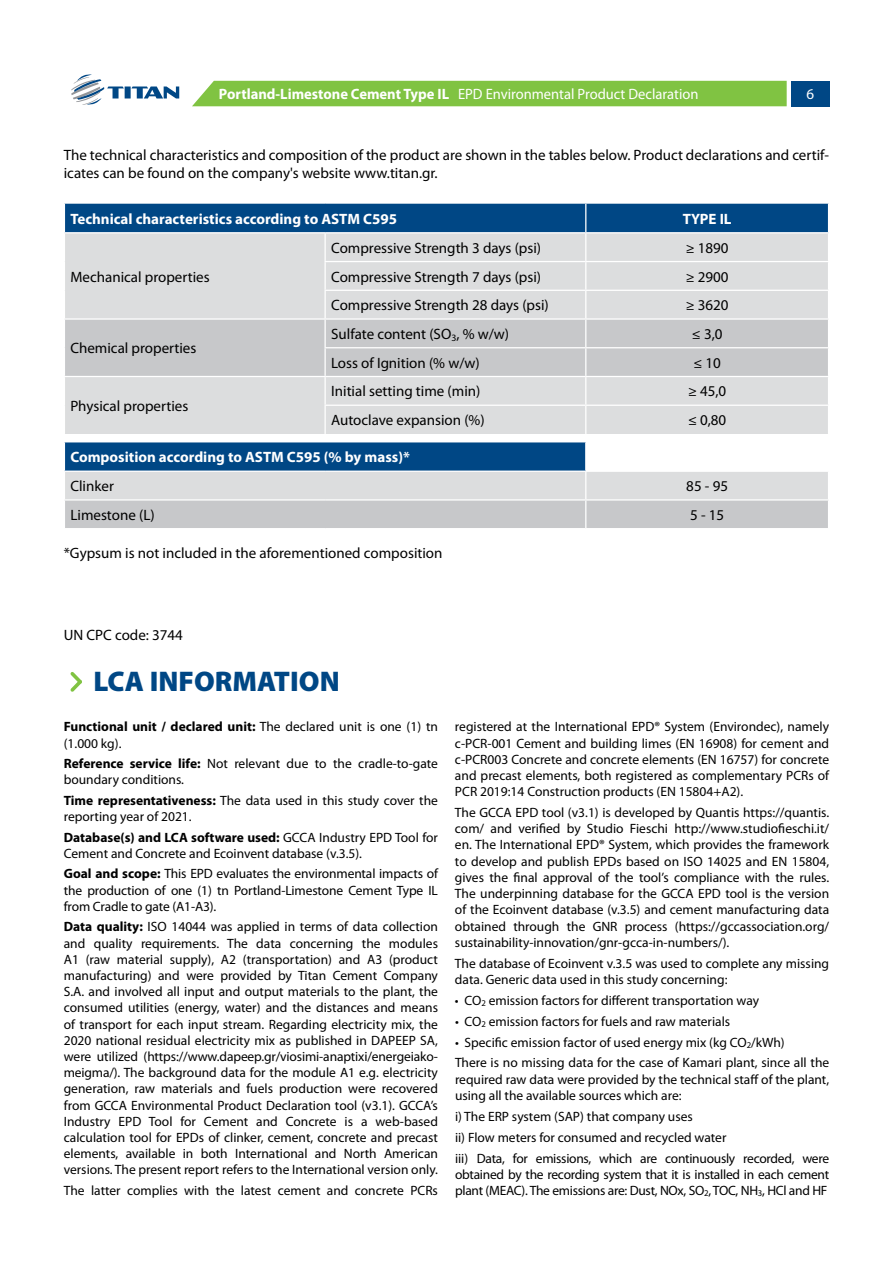
<style>
.page{position:relative;width:893px;height:1263px;background:#fff}
.page>*{position:absolute;margin:0;border:0;box-sizing:border-box;transform-origin:0 0}
.t1{font:900 28.5px "Myriad Pro";color:#004785}
.t2{font:15px/18px "Myriad Pro";color:#000}
.t3{font:700 15px "Myriad Pro";color:#fff}
.t4{font:15px "Myriad Pro";color:#fff}
.t5{font:13.5px/16.2px "Myriad Pro";color:#000}
.t6{font:13.5px/16.2px "Myriad Pro";letter-spacing:-.02em;color:#000}
.s1{font-weight:700}
</style>
<div class="page">
<div style="left:192px;top:81px;width:595px;height:25px;background:#80c342"></div>
<svg style="left:71px;top:74px;width:108px;height:31px"></svg>
<div style="left:791px;top:81px;width:38px;height:25px;background:#004785"></div>
<svg style="left:64px;top:204px;width:765px;height:230px;background:#bdc6cf"></svg>
<svg style="left:64px;top:442px;width:764px;height:86px;background:#a9b9c8"></svg>
<hr style="left:586px;top:471px;width:243px;height:1px;background:#fff">
<svg style="left:70px;top:672px;width:12px;height:20px"></svg>
<p class="t4" style="left:219px;top:85px;width:481px"><span class="s1">Portland-Limestone Cement Type IL</span> EPD Environmental Product Declaration</p>
<p class="t4" style="left:806px;top:85px;width:9px">6</p>
<p class="t2" style="left:64px;top:146px;width:767px">The technical characteristics and composition of the product are shown in the tables below. Product declarations and certif&shy;icates can be found on the company's website www.titan.gr.</p>
<p class="t3" style="left:70px;top:209px;width:328px">Technical characteristics according to ASTM C595</p>
<p class="t3" style="left:683px;top:209px;width:50px">TYPE IL</p>
<p class="t2" style="left:70px;top:267px;width:141px">Mechanical properties</p>
<p class="t2" style="left:70px;top:339px;width:127px">Chemical properties</p>
<p class="t2" style="left:331px;top:239px;width:212px">Compressive Strength 3 days (psi)</p>
<p class="t2" style="left:686px;top:239px;width:44px">≥ 1890</p>
<p class="t2" style="left:331px;top:267px;width:212px">Compressive Strength 7 days (psi)</p>
<p class="t2" style="left:686px;top:267px;width:44px">≥ 2900</p>
<p class="t2" style="left:331px;top:296px;width:219px">Compressive Strength 28 days (psi)</p>
<p class="t2" style="left:686px;top:296px;width:44px">≥ 3620</p>
<p class="t2" style="left:331px;top:325px;width:180px">Sulfate content (SO<sub>3</sub>, % w/w)</p>
<p class="t2" style="left:692px;top:325px;width:32px">≤ 3,0</p>
<p class="t2" style="left:331px;top:353px;width:150px">Loss of Ignition (% w/w)</p>
<p class="t2" style="left:693px;top:353px;width:29px">≤ 10</p>
<p class="t2" style="left:331px;top:382px;width:151px">Initial setting time (min)</p>
<p class="t2" style="left:688px;top:382px;width:40px">≥ 45,0</p>
<p class="t2" style="left:331px;top:411px;width:155px">Autoclave expansion (%)</p>
<p class="t2" style="left:688px;top:411px;width:40px">≤ 0,80</p>
<p class="t3" style="left:70px;top:448px;width:341px">Composition according to ASTM C595 (% by mass)*</p>
<p class="t2" style="left:70px;top:477px;width:45px">Clinker</p>
<p class="t2" style="left:686px;top:477px;width:43px">85 - 95</p>
<p class="t2" style="left:70px;top:506px;width:86px">Limestone (L)</p>
<p class="t2" style="left:690px;top:506px;width:36px">5 - 15</p>
<p class="t2" style="left:64px;top:544px;width:380px">*Gypsum is not included in the aforementioned composition</p>
<p class="t2" style="left:70px;top:397px;width:119px">Physical properties</p>
<p class="t2" style="left:64px;top:625px;width:121px">UN CPC code: 3744</p>
<h1 class="t1" style="left:93px;top:662px;width:248px">LCA INFORMATION</h1>
<p class="t5" style="left:64px;top:718px;width:376px"><span class="s1">Functional unit / declared unit:</span> The declared unit is one (1) tn (1.000 kg).</p>
<p class="t5" style="left:64px;top:755px;width:376px"><span class="s1">Reference service life:</span> Not relevant due to the cradle‐to‐gate boundary conditions.</p>
<p class="t5" style="left:64px;top:792px;width:376px"><span class="s1">Time representativeness:</span> The data used in this study cover the reporting year of 2021.</p>
<p class="t5" style="left:64px;top:829px;width:376px"><span class="s1">Database(s) and LCA software used:</span> GCCA Industry EPD Tool for<br>Cement and Concrete and Ecoinvent database (v.3.5).</p>
<p class="t5" style="left:64px;top:865px;width:376px;text-align:justify"><span class="s1">Goal and scope:</span> This EPD evaluates the environmental impacts of the production of one (1) tn Portland-Limestone Cement Type IL from Cradle to gate (A1-A3).</p>
<p class="t5" style="left:64px;top:918px;width:376px;text-align:justify"><span class="s1">Data quality:</span> ISO 14044 was applied in terms of data collection and quality requirements. The data concerning the modules A1 (raw material supply), A2 (transportation) and A3 (product manufacturing) and were provided by Titan Cement Company S.A. and involved all input and output materials to the plant, the consumed utilities (energy, water) and the distances and means of transport for each input stream. Regarding electricity mix, the 2020 national residual electricity mix as published in DAPEEP SA, were utilized (https://www.dapeep.gr/viosimi-anaptixi/energeiako&shy;meigma/). The background data for the module A1 e.g. electricity generation, raw materials and fuels production were recovered from GCCA Environmental Product Declaration tool (v3.1). GCCA’s Industry EPD Tool for Cement and Concrete is a web-based calculation tool for EPDs of clinker, cement, concrete and precast elements, available in both International and North American versions. The present report refers to the International version only.</p>
<p class="t5" style="left:64px;top:1182px;width:376px">The latter complies with the latest cement and concrete PCRs</p>
<p class="t5" style="left:455px;top:718px;width:376px;text-align:justify">registered at the International EPD® System (Environdec), namely c-PCR-001 Cement and building limes (EN 16908) for cement and c-PCR003 Concrete and concrete elements (EN 16757) for concrete and precast elements, both registered as complementary PCRs of PCR 2019:14 Construction products (EN 15804+A2).</p>
<p class="t5" style="left:455px;top:804px;width:376px;text-align:justify">The GCCA EPD tool (v3.1) is developed by Quantis https://quantis. com/ and verified by Studio Fieschi http://www.studiofieschi.it/ en. The International EPD® System, which provides the framework to develop and publish EPDs based on ISO 14025 and EN 15804, gives the final approval of the tool’s compliance with the rules.<br>The underpinning database for the GCCA EPD tool is the version of the Ecoinvent database (v.3.5) and cement manufacturing data obtained through the GNR process (https://gccassociation.org/ sustainability-innovation/gnr-gcca-in-numbers/).</p>
<p class="t5" style="left:455px;top:955px;width:376px">The database of Ecoinvent v.3.5 was used to complete any missing data. Generic data used in this study concerning:</p>
<p class="t5" style="left:455px;top:992px;width:306px">• CO<sub>2</sub> emission factors for different transportation way</p>
<p class="t5" style="left:455px;top:1013px;width:277px">• CO<sub>2</sub> emission factors for fuels and raw materials</p>
<p class="t5" style="left:455px;top:1031px;width:376px;line-height:20.9px">• Specific emission factor of used energy mix (kg CO<sub>2</sub>/kWh)<br>There is no missing data for the case of Kamari plant, since all the</p>
<p class="t5" style="left:455px;top:1071px;width:376px">required raw data were provided by the technical staff of the plant, using all the available sources which are:</p>
<p class="t5" style="left:455px;top:1105px;width:376px;line-height:20.9px">i) The ERP system (SAP) that company uses<br>ii) Flow meters for consumed and recycled water<br>iii) Data, for emissions, which are continuously recorded, were</p>
<p class="t6" style="left:455px;top:1166px;width:376px">obtained by the recording system that it is installed in each cement plant (MEAC). The emissions are: Dust, NOx, SO<sub>2</sub>, TOC, NH<sub>3</sub>, HCl and HF</p>
</div>
